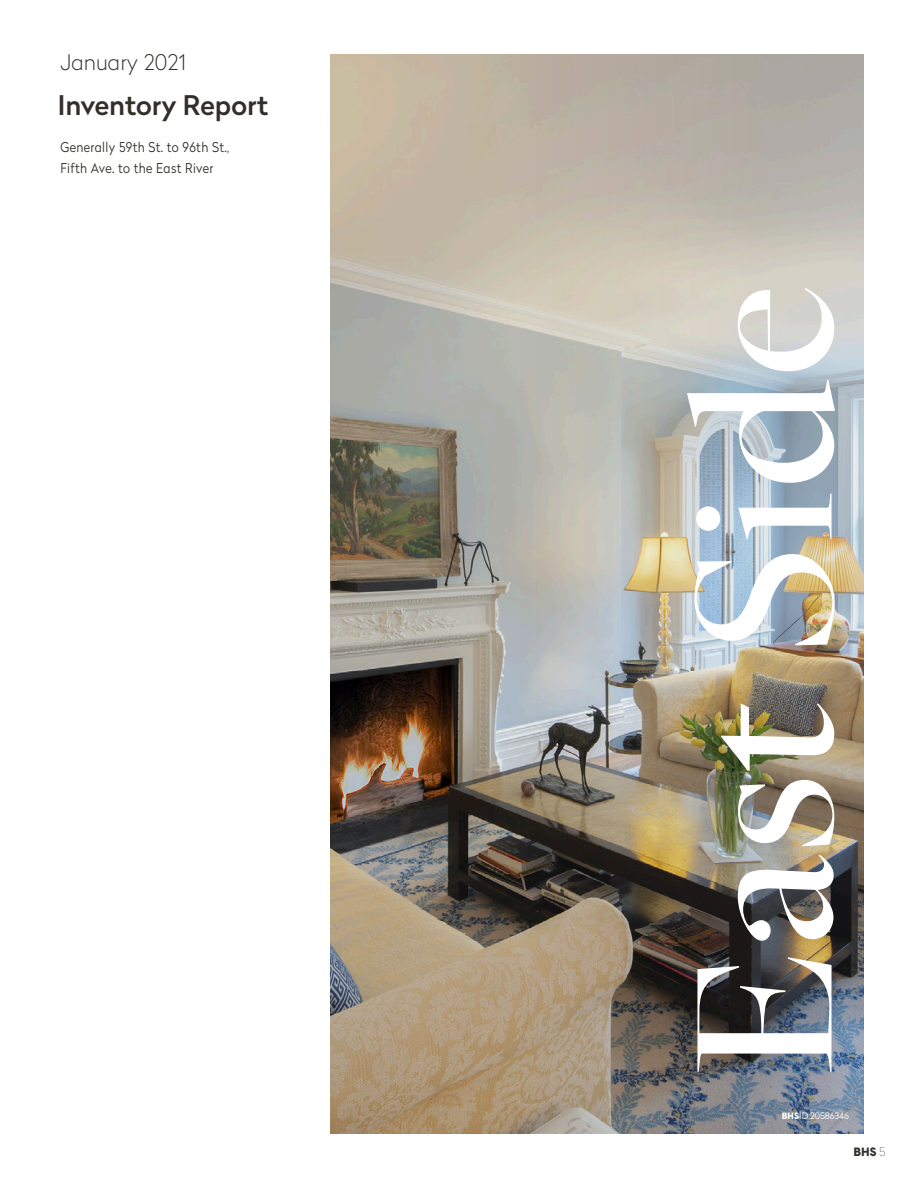
<style>
.page{position:relative;width:918px;height:1188px;background:#fff}
.page>*{position:absolute;margin:0;border:0;box-sizing:border-box;transform-origin:0 0}
.t1{font:500 214.5px "Freight Big Pro";letter-spacing:.02em;color:#fff}
.t2{font:500 27px "Radikal";color:#322f2a}
.t3{font:100 21.45px "Radikal";color:#322f2a}
.Headline_B_All_Caps{font:300 13.5px "Radikal";letter-spacing:.03em;color:#322f2a;scale:.9 1}
.t4{font:900 12px "Cadiz";color:#322f2a}
.t5{font:300 9px "Radikal";color:#fff}
.s1{font-family:"Cadiz";font-weight:900}
.s2{font-family:"Radikal";font-weight:100}
</style>
<div class="page">
<img style="left:331px;top:54px;width:182px;height:1080px">
<img style="left:513px;top:54px;width:351px;height:1080px">
<p class="t3" style="left:60px;top:48px;width:127px">January 2021</p>
<p class="t2" style="left:58px;top:86px;width:212px">Inventory Report</p>
<p class="Headline_B_All_Caps" style="left:60px;top:138px;width:189px">Generally 59th St. to 96th St.,</p>
<p class="Headline_B_All_Caps" style="left:60px;top:159px;width:171px">Fifth Ave. to the East River</p>
<p class="t1" style="left:622px;top:1077px;width:794px;rotate:-90deg">East Side</p>
<p class="t5" style="left:782px;top:1109px;width:69px"><span class="s1">BHS</span>ID 20586346</p>
<p class="t4" style="left:854px;top:1144px;width:34px">BHS <span class="s2">5</span></p>
</div>
